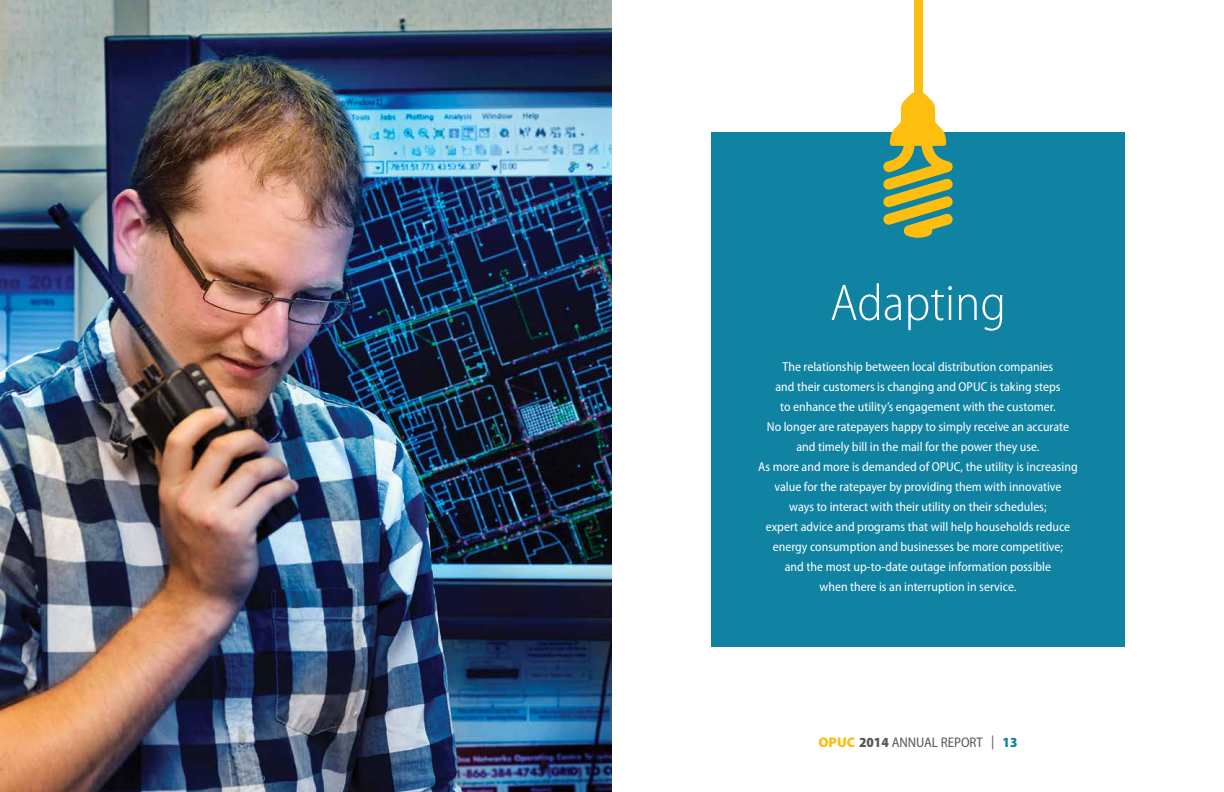
<style>
.page{position:relative;width:1224px;height:792px;background:#fff}
.page>*{position:absolute;margin:0;border:0;box-sizing:border-box;transform-origin:0 0}
.t1{font:300 semi-condensed 52px "Myriad Pro";color:#fff}
.t2{font:semi-condensed 14px "Myriad Pro";color:#58595b}
.t3{font:semi-condensed 13px/20px "Myriad Pro";color:#fff;text-align:center}
.s1{font-weight:900;font-stretch:normal;color:#febe10}
.s2{font-weight:900}
.s3{font-weight:900;color:#1082a2}
</style>
<div class="page">
<img style="left:0;top:0;width:612px;height:792px">
<div style="left:711px;top:132px;width:414px;height:515px;background:#1082a2"></div>
<div style="left:914px;top:0;width:8px;height:95px;background:#febe10"></div>
<svg style="left:883px;top:92px;width:70px;height:146px"></svg>
<h1 class="t1" style="left:830px;top:275px;width:177px">Adapting</h1>
<p class="t3" style="left:758px;top:357px;width:321px">The relationship between local distribution companies<br>and their customers is changing and OPUC is taking steps<br>to enhance the utility’s engagement with the customer.<br>No longer are ratepayers happy to simply receive an accurate and timely bill in the mail for the power they use.<br>As more and more is demanded of OPUC, the utility is increasing value for the ratepayer by providing them with innovative<br>ways to interact with their utility on their schedules;<br>expert advice and programs that will help households reduce energy consumption and businesses be more competitive;<br>and the most up-to-date outage information possible<br>when there is an interruption in service.</p>
<p class="t2" style="left:818px;top:735px;width:201px"><span class="s1">OPUC</span> <span class="s2">2014</span> ANNUAL REPORT | <span class="s3">13</span></p>
</div>
